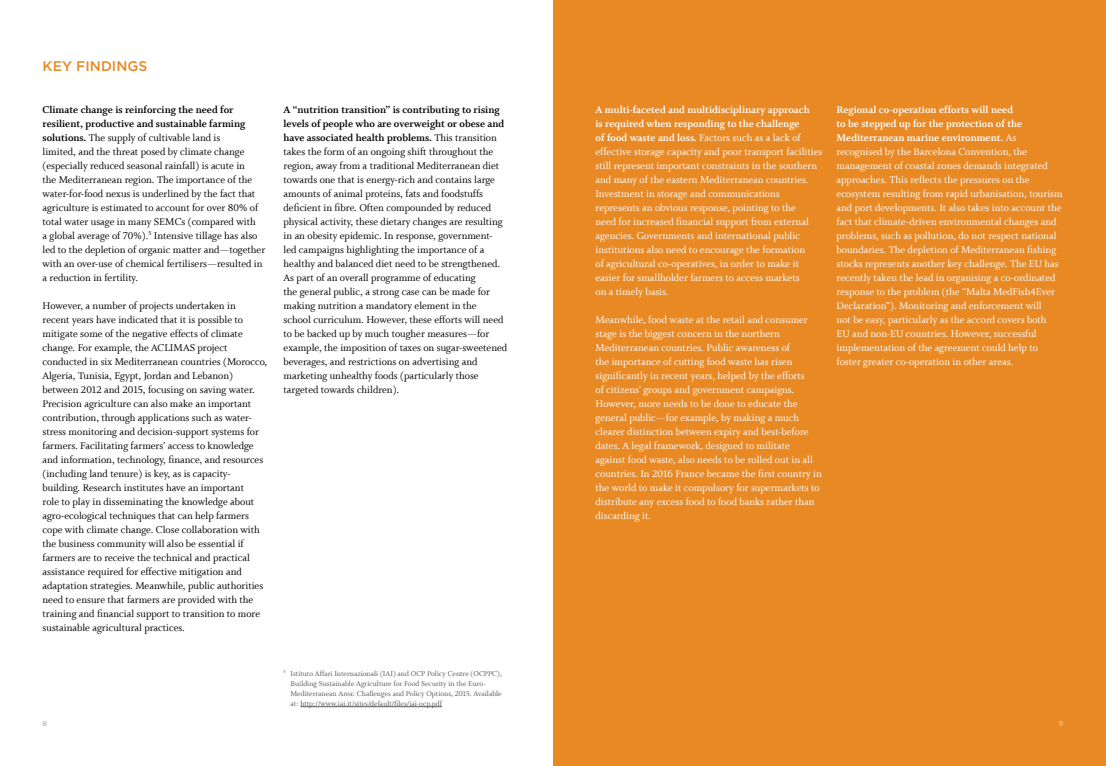
<style>
.page{position:relative;width:1106px;height:766px;background:#fff}
.page>*{position:absolute;margin:0;border:0;box-sizing:border-box;transform-origin:0 0}
.t1{font:500 14px "Gotham";color:#e88924}
.t2{font:11px/14px "Whitman Roman LF";color:#000}
.t3{font:11px/14px "Whitman Roman LF";color:#fff}
.t4{font:11px/14px "Whitman Bold LF";color:#000}
.t5{font:11px/14px "Whitman Bold LF";color:#fff}
.t6{font:8px/10px "Whitman Roman LF";color:#585a5b}
.t7{font:300 7px "Gotham";color:#6d6e71}
.t8{font:300 7px "Gotham";color:#fff}
.s1{font-family:"Whitman Bold LF"}
.s2{font-family:"Whitman Roman LF"}
</style>
<div class="page">
<div style="left:553px;top:0;width:553px;height:765px;background:#e88924"></div>
<hr style="left:300px;top:706px;width:142px;height:1px;background:#585a5b">
<p class="t1" style="left:43px;top:58px;width:106px">KEY FINDINGS</p>
<p class="t4" style="left:43px;top:102px;width:204px">Climate change is reinforcing the need for resilient, productive and sustainable farming</p>
<p class="t2" style="left:43px;top:130px;width:224px"><span class="s1">solutions.</span> The supply of cultivable land is<br>limited, and the threat posed by climate change (especially reduced seasonal rainfall) is acute in<br>the Mediterranean region. The importance of the water-for-food nexus is underlined by the fact that agriculture is estimated to account for over 80% of total water usage in many SEMCs (compared with<br>a global average of 70%).<sup>5</sup> Intensive tillage has also led to the depletion of organic matter and—together with an over-use of chemical fertilisers—resulted in a reduction in fertility.</p>
<p class="t2" style="left:43px;top:298px;width:226px">However, a number of projects undertaken in<br>recent years have indicated that it is possible to mitigate some of the negative effects of climate change. For example, the ACLIMAS project conducted in six Mediterranean countries (Morocco, Algeria, Tunisia, Egypt, Jordan and Lebanon) between 2012 and 2015, focusing on saving water.<br>Precision agriculture can also make an important contribution, through applications such as water&shy;stress monitoring and decision-support systems for farmers. Facilitating farmers’ access to knowledge and information, technology, finance, and resources (including land tenure) is key, as is capacity&shy;building. Research institutes have an important<br>role to play in disseminating the knowledge about agro-ecological techniques that can help farmers cope with climate change. Close collaboration with the business community will also be essential if farmers are to receive the technical and practical assistance required for effective mitigation and adaptation strategies. Meanwhile, public authorities need to ensure that farmers are provided with the training and financial support to transition to more sustainable agricultural practices.</p>
<p class="t7" style="left:43px;top:719px;width:6px">8</p>
<p class="t4" style="left:283px;top:102px;width:222px">A “nutrition transition” is contributing to rising levels of people who are overweight or obese and have associated health problems. <span class="s2">This transition</span></p>
<p class="t2" style="left:283px;top:144px;width:225px">takes the form of an ongoing shift throughout the region, away from a traditional Mediterranean diet towards one that is energy-rich and contains large amounts of animal proteins, fats and foodstuffs deficient in fibre. Often compounded by reduced physical activity, these dietary changes are resulting in an obesity epidemic. In response, government&shy;led campaigns highlighting the importance of a healthy and balanced diet need to be strengthened.<br>As part of an overall programme of educating<br>the general public, a strong case can be made for making nutrition a mandatory element in the<br>school curriculum. However, these efforts will need to be backed up by much tougher measures—for example, the imposition of taxes on sugar-sweetened beverages, and restrictions on advertising and marketing unhealthy foods (particularly those targeted towards children).</p>
<p class="t6" style="left:290px;top:668px;width:213px;text-indent:-7px"><sup>5</sup> Istituto Affari Internazionali (IAI) and OCP Policy Centre (OCPPC), Building Sustainable Agriculture for Food Security in the Euro-Mediterranean Area: Challenges and Policy Options, 2015. Available at: http://www.iai.it/sites/default/files/iai-ocp.pdf</p>
<p class="t5" style="left:595px;top:102px;width:216px">A multi-faceted and multidisciplinary approach is required when responding to the challenge</p>
<p class="t3" style="left:595px;top:130px;width:228px"><span class="s1">of food waste and loss.</span> Factors such as a lack of effective storage capacity and poor transport facilities still represent important constraints in the southern and many of the eastern Mediterranean countries.<br>Investment in storage and communications represents an obvious response, pointing to the<br>need for increased financial support from external agencies. Governments and international public institutions also need to encourage the formation<br>of agricultural co-operatives, in order to make it easier for smallholder farmers to access markets<br>on a timely basis.</p>
<p class="t3" style="left:595px;top:312px;width:228px">Meanwhile, food waste at the retail and consumer stage is the biggest concern in the northern Mediterranean countries. Public awareness of<br>the importance of cutting food waste has risen significantly in recent years, helped by the efforts<br>of citizens’ groups and government campaigns.<br>However, more needs to be done to educate the general public—for example, by making a much clearer distinction between expiry and best-before dates. A legal framework, designed to militate against food waste, also needs to be rolled out in all countries. In 2016 France became the first country in the world to make it compulsory for supermarkets to distribute any excess food to food banks rather than discarding it.</p>
<p class="t5" style="left:836px;top:102px;width:187px">Regional co-operation efforts will need to be stepped up for the protection of the<br>Mediterranean marine environment. <span class="s2">As</span></p>
<p class="t3" style="left:836px;top:144px;width:228px">recognised by the Barcelona Convention, the management of coastal zones demands integrated approaches. This reflects the pressures on the ecosystem resulting from rapid urbanisation, tourism and port developments. It also takes into account the fact that climate-driven environmental changes and problems, such as pollution, do not respect national boundaries. The depletion of Mediterranean fishing stocks represents another key challenge. The EU has recently taken the lead in organising a co-ordinated response to the problem (the “Malta MedFish4Ever Declaration”). Monitoring and enforcement will<br>not be easy, particularly as the accord covers both<br>EU and non-EU countries. However, successful implementation of the agreement could help to foster greater co-operation in other areas.</p>
<p class="t8" style="left:1058px;top:719px;width:6px">9</p>
</div>
